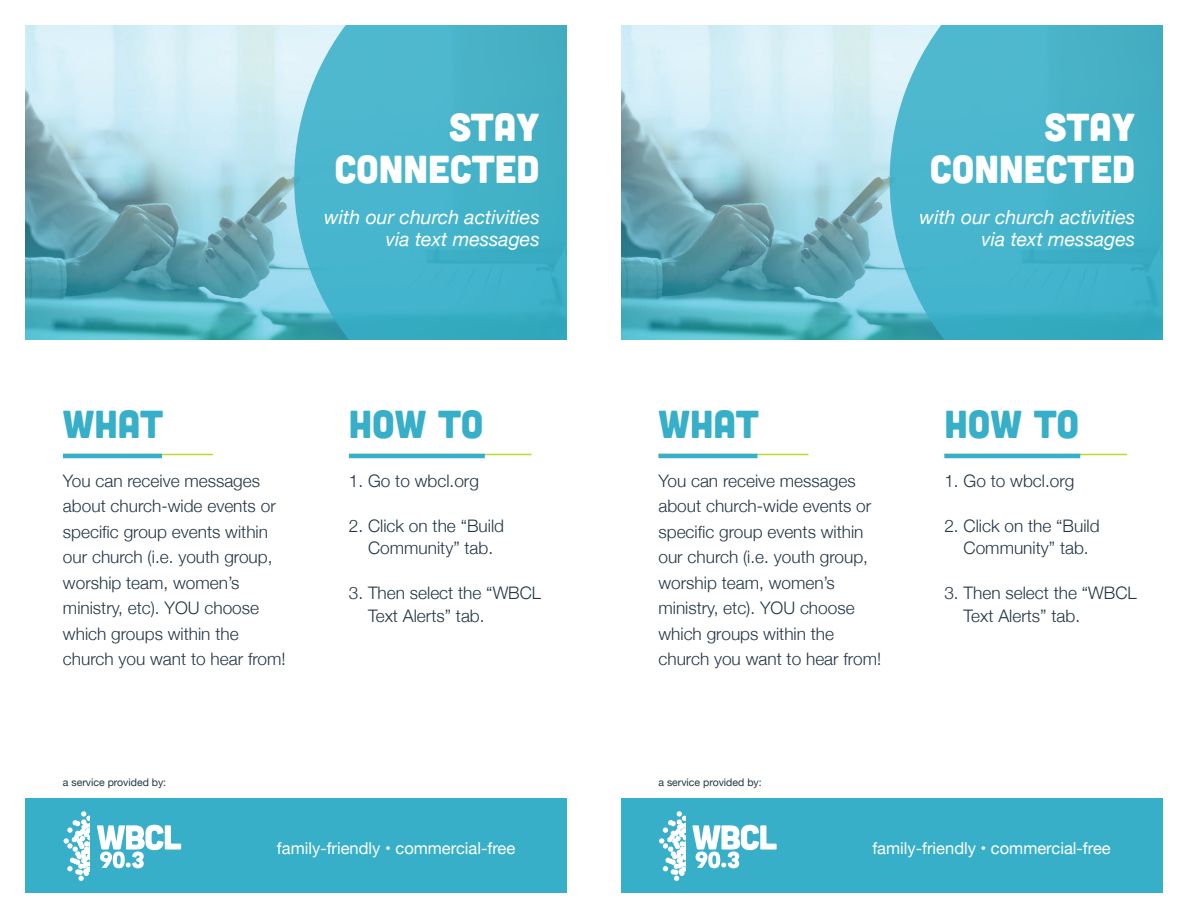
<style>
.page{position:relative;width:1188px;height:918px;background:#fff}
.page>*{position:absolute;margin:0;border:0;box-sizing:border-box;transform-origin:0 0}
.t1{font:39px/42px "Cubano";color:#fff;text-align:right}
.t2{font:39px "Cubano";color:#37afc8}
.t3{font:italic 19.5px/22.5px "Helvetica Neue";color:#fff;text-align:right}
.t4{font:300 17.25px/25.5px "Helvetica Neue";color:#233645}
.t5{font:16.5px "Helvetica Neue";color:#fff}
.t6{font:10.5px "Helvetica Neue";color:#233645}
</style>
<div class="page">
<img style="left:26px;top:26px;width:268px;height:314px">
<img style="left:621px;top:26px;width:269px;height:314px">
<svg style="left:294px;top:26px;width:273px;height:314px;background:#4fb7cc"></svg>
<svg style="left:890px;top:26px;width:272px;height:314px;background:#4ab5cb"></svg>
<hr style="left:63px;top:454px;width:150px;height:1px;background:#c1d52f">
<hr style="left:658px;top:454px;width:150px;height:1px;background:#c1d52f">
<hr style="left:349px;top:454px;width:182px;height:1px;background:#c1d52f">
<hr style="left:944px;top:454px;width:183px;height:1px;background:#c1d52f">
<hr style="left:63px;top:454px;width:99px;height:4px;background:#37afc8">
<hr style="left:658px;top:454px;width:99px;height:4px;background:#37afc8">
<hr style="left:349px;top:454px;width:136px;height:4px;background:#37afc8">
<hr style="left:944px;top:454px;width:136px;height:4px;background:#37afc8">
<div style="left:26px;top:798px;width:541px;height:94px;background:#37afc8"></div>
<div style="left:621px;top:798px;width:541px;height:94px;background:#37afc8"></div>
<svg style="left:64px;top:811px;width:26px;height:70px"></svg>
<svg style="left:97px;top:825px;width:84px;height:43px"></svg>
<svg style="left:659px;top:811px;width:26px;height:70px"></svg>
<svg style="left:692px;top:825px;width:85px;height:43px"></svg>
<h1 class="t1" style="left:334px;top:105px;width:207px">STAY<br>CONNECTED</h1>
<h1 class="t1" style="left:930px;top:105px;width:207px">STAY<br>CONNECTED</h1>
<p class="t3" style="left:324px;top:207px;width:217px">with our church activities via text messages</p>
<p class="t3" style="left:920px;top:207px;width:217px">with our church activities via text messages</p>
<h1 class="t2" style="left:63px;top:399px;width:102px">WHAT</h1>
<h1 class="t2" style="left:349px;top:399px;width:136px">HOW TO</h1>
<h1 class="t2" style="left:658px;top:399px;width:102px">WHAT</h1>
<h1 class="t2" style="left:944px;top:399px;width:136px">HOW TO</h1>
<p class="t4" style="left:63px;top:467px;width:224px">You can receive messages about church-wide events or specific group events within our church (i.e. youth group, worship team, women’s ministry, etc). YOU choose which groups within the church you want to hear from!</p>
<p class="t4" style="left:658px;top:467px;width:224px">You can receive messages about church-wide events or specific group events within our church (i.e. youth group, worship team, women’s ministry, etc). YOU choose which groups within the church you want to hear from!</p>
<p class="t4" style="left:349px;top:467px;width:132px">1. Go to wbcl.org</p>
<p class="t4" style="left:349px;top:513px;width:157px;line-height:22.5px;text-align:center">2. Click on the “Build<br>Community” tab.</p>
<p class="t4" style="left:368px;top:581px;width:175px;line-height:22.5px;text-indent:-19px">3. Then select the “WBCL<br>Text Alerts” tab.</p>
<p class="t4" style="left:944px;top:467px;width:132px">1. Go to wbcl.org</p>
<p class="t4" style="left:944px;top:513px;width:157px;line-height:22.5px;text-align:center">2. Click on the “Build<br>Community” tab.</p>
<p class="t4" style="left:964px;top:581px;width:175px;line-height:22.5px;text-indent:-19px">3. Then select the “WBCL<br>Text Alerts” tab.</p>
<p class="t6" style="left:63px;top:775px;width:105px">a service provided by:</p>
<p class="t6" style="left:658px;top:775px;width:105px">a service provided by:</p>
<p class="t5" style="left:277px;top:837px;width:240px">family-friendly • commercial-free</p>
<p class="t5" style="left:872px;top:837px;width:240px">family-friendly • commercial-free</p>
</div>
